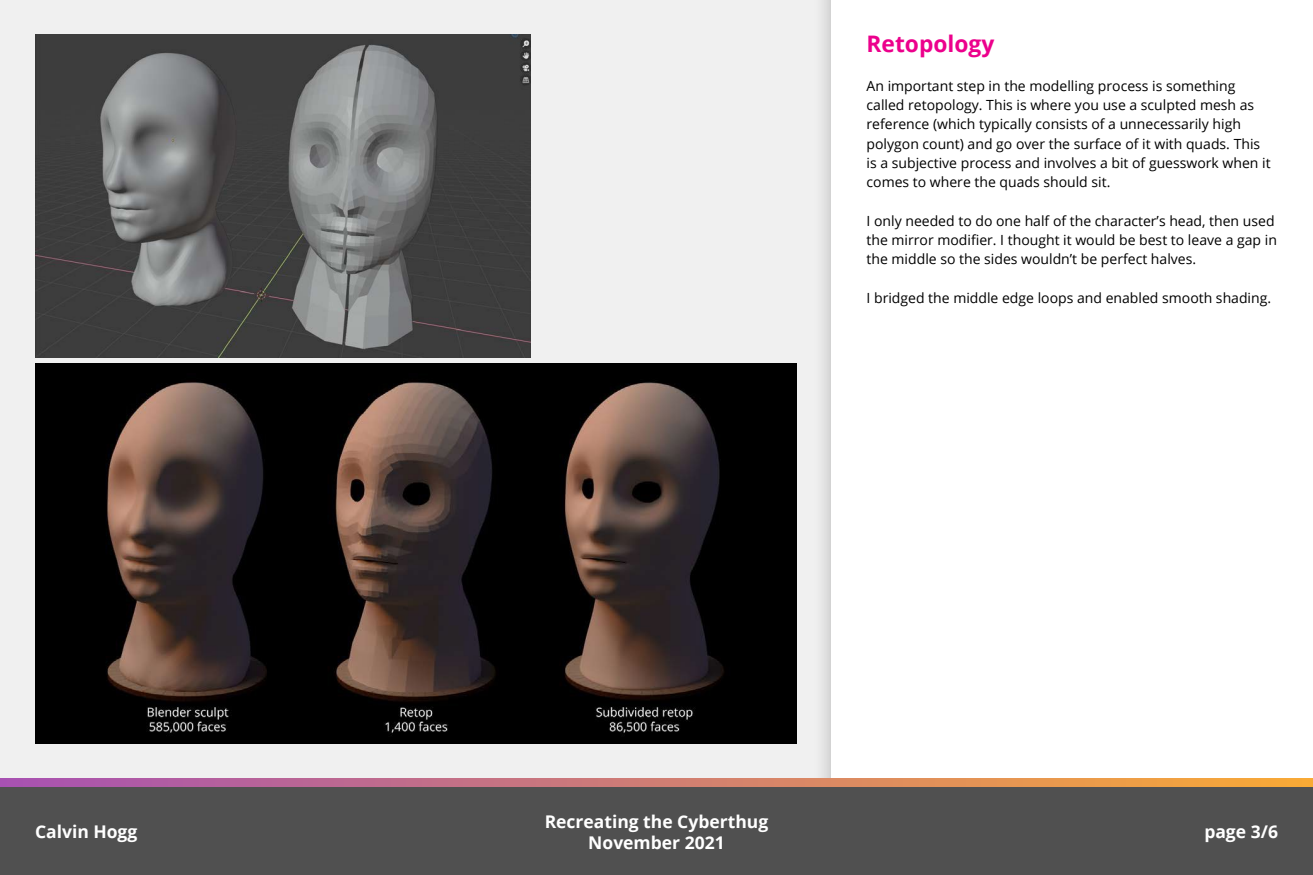
<style>
.page{position:relative;width:1313px;height:875px;background:#fff}
.page>*{position:absolute;margin:0;border:0;box-sizing:border-box;transform-origin:0 0}
.t1{font:700 22.75px "Open Sans";color:#ec008c}
.t2{font:700 17.5px/21px "Open Sans";color:#fff;text-align:center}
.Custom_style{font:14px/19.2px "Open Sans";color:#000}
</style>
<div class="page">
<div style="left:0;top:0;width:812px;height:779px;background:#f0f0f0"></div>
<div style="left:812px;top:0;width:500px;height:875px;background:#e5e5e5"></div>
<div style="left:831px;top:0;width:481px;height:875px;background:#fff"></div>
<svg style="left:0;top:779px;width:1312px;height:9px;background:#c1786f"></svg>
<div style="left:0;top:788px;width:1312px;height:87px;background:#505050"></div>
<img style="left:35px;top:35px;width:495px;height:323px">
<img style="left:35px;top:363px;width:761px;height:381px">
<p class="t1" style="left:866px;top:28px;width:129px">Retopology</p>
<p class="Custom_style" style="left:866px;top:76px;width:405px">An important step in the modelling process is something called retopology. This is where you use a sculpted mesh as reference (which typically consists of a unnecessarily high polygon count) and go over the surface of it with quads. This is a subjective process and involves a bit of guesswork when it comes to where the quads should sit.</p>
<p class="Custom_style" style="left:866px;top:211px;width:412px">I only needed to do one half of the character’s head, then used the mirror modifier. I thought it would be best to leave a gap in the middle so the sides wouldn’t be perfect halves.</p>
<p class="Custom_style" style="left:866px;top:288px;width:406px">I bridged the middle edge loops and enabled smooth shading.</p>
<p class="t2" style="left:544px;top:810px;width:225px">Recreating the Cyberthug<br>November 2021</p>
<p class="t2" style="left:35px;top:821px;width:104px">Calvin Hogg</p>
<p class="t2" style="left:1204px;top:821px;width:75px">page 3/6</p>
</div>
